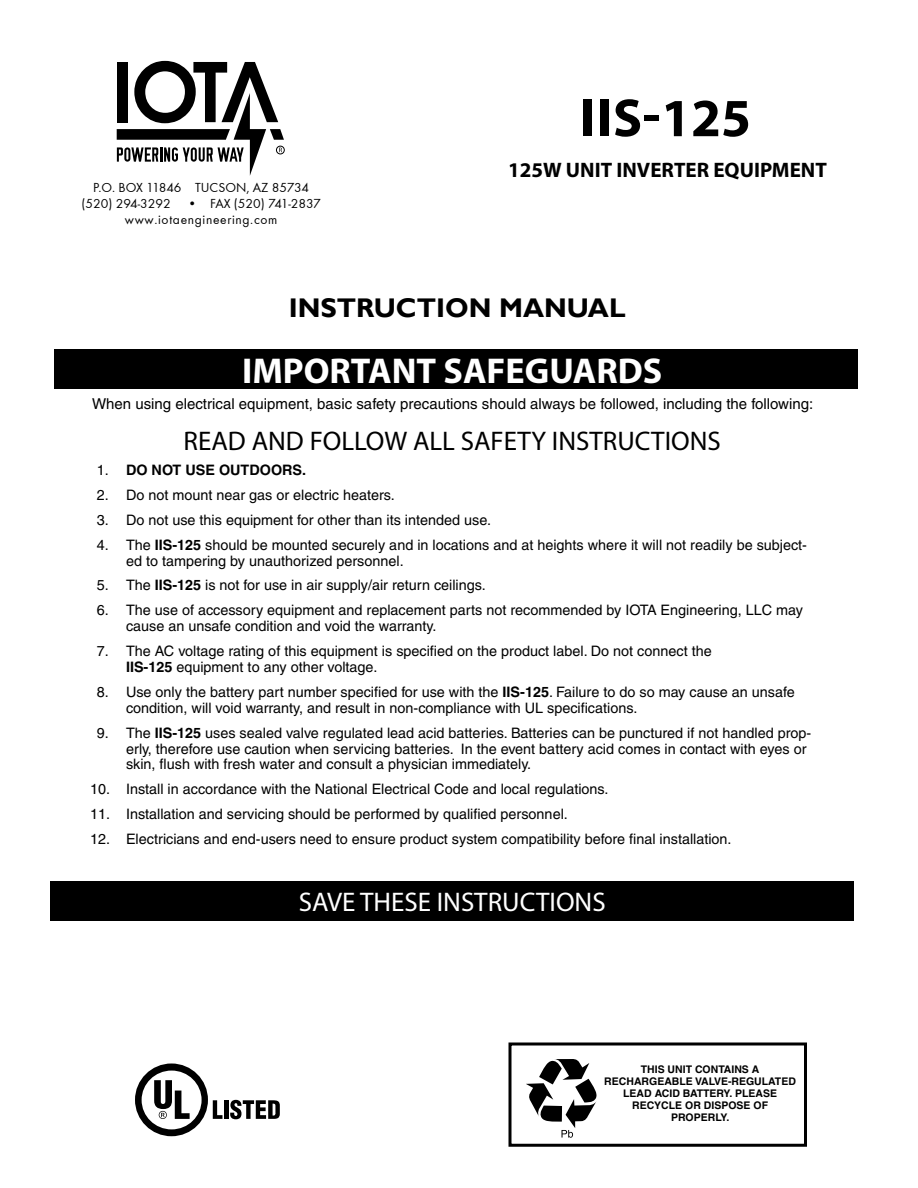
<style>
.page{position:relative;width:918px;height:1188px;background:#fff}
.page>*{position:absolute;margin:0;border:0;box-sizing:border-box;transform-origin:0 0}
.t1{font:700 54px "Myriad Pro";letter-spacing:.01em;color:#000}
.t2{font:700 36px "Myriad Pro";color:#fff}
.t3{font:27px "Myriad Pro";color:#000}
.t4{font:27px "Myriad Pro";color:#fff}
.t5{font:700 27px "Gill Sans";color:#000}
.t6{font:700 21px "Myriad Pro";color:#000}
.t7{font:15px "Helvetica";color:#000}
.t8{font:14.4px/15.9px "Helvetica";color:#000}
.t9{font:700 14.4px "Helvetica";color:#000}
.t10{font:13.5px/16.2px "Futura";color:#000;text-align:center}
.t11{font:700 10.5px/12px "Helvetica";color:#000;text-align:center}
.s1{font-weight:400}
.s2{font-weight:700}
</style>
<div class="page">
<div style="left:50px;top:881px;width:804px;height:40px;background:#000"></div>
<div style="left:54px;top:350px;width:803px;height:39px;background:#000"></div>
<div style="left:508px;top:1042px;width:299px;height:105px;border:3px solid #000"></div>
<svg style="left:526px;top:1059px;width:71px;height:79px"></svg>
<div style="left:224px;top:1100px;width:5px;height:19px;background:#000"></div>
<svg style="left:230px;top:1100px;width:50px;height:19px"></svg>
<svg style="left:135px;top:1064px;width:87px;height:72px"></svg>
<div style="left:276px;top:146px;width:9px;height:8px;border:1px solid #000;border-radius:50%"></div>
<svg style="left:117px;top:61px;width:167px;height:115px"></svg>
<p class="t10" style="left:81px;top:179px;width:241px">P.O. BOX 11846 TUCSON, AZ 85734 (520) 294-3292 • FAX (520) 741-2837 www.iotaengineering.com</p>
<h1 class="t1" style="left:580px;top:83px;width:173px">IIS-125</h1>
<h3 class="t6" style="left:508px;top:156px;width:320px">125W UNIT INVERTER EQUIPMENT</h3>
<h3 class="t5" style="left:289px;top:292px;width:338px">INSTRUCTION MANUAL</h3>
<h2 class="t2" style="left:242px;top:347px;width:422px">IMPORTANT SAFEGUARDS</h2>
<p class="t7" style="left:92px;top:395px;width:723px">When using electrical equipment, basic safety precautions should always be followed, including the following:</p>
<h3 class="t3" style="left:184px;top:424px;width:539px">READ AND FOLLOW ALL SAFETY INSTRUCTIONS</h3>
<p class="t9" style="left:97px;top:461px;width:211px"><span class="s1">1.</span> DO NOT USE OUTDOORS.</p>
<p class="t8" style="left:97px;top:487px;width:300px">2. Do not mount near gas or electric heaters.</p>
<p class="t8" style="left:97px;top:512px;width:396px">3. Do not use this equipment for other than its intended use.</p>
<p class="t8" style="left:126px;top:537px;width:683px;text-indent:-29px">4. The <span class="s2">IIS-125</span> should be mounted securely and in locations and at heights where it will not readily be subject&shy;ed to tampering by unauthorized personnel.</p>
<p class="t8" style="left:97px;top:577px;width:391px">5. The <span class="s2">IIS-125</span> is not for use in air supply/air return ceilings.</p>
<p class="t8" style="left:126px;top:602px;width:678px;text-indent:-29px">6. The use of accessory equipment and replacement parts not recommended by IOTA Engineering, LLC may cause an unsafe condition and void the warranty.</p>
<p class="t8" style="left:126px;top:643px;width:587px;text-indent:-29px">7. The AC voltage rating of this equipment is specified on the product label. Do not connect the<br><span class="s2">IIS-125</span> equipment to any other voltage.</p>
<p class="t8" style="left:126px;top:684px;width:670px;text-indent:-29px">8. Use only the battery part number specified for use with the <span class="s2">IIS-125</span>. Failure to do so may cause an unsafe condition, will void warranty, and result in non-compliance with UL specifications.</p>
<p class="t8" style="left:126px;top:725px;width:687px;text-indent:-29px">9. The <span class="s2">IIS-125</span> uses sealed valve regulated lead acid batteries. Batteries can be punctured if not handled prop&shy;erly, therefore use caution when servicing batteries. In the event battery acid comes in contact with eyes or skin, flush with fresh water and consult a physician immediately.</p>
<p class="t8" style="left:90px;top:781px;width:520px">10. Install in accordance with the National Electrical Code and local regulations.</p>
<p class="t8" style="left:90px;top:806px;width:479px">11. Installation and servicing should be performed by qualified personnel.</p>
<p class="t8" style="left:90px;top:831px;width:643px">12. Electricians and end-users need to ensure product system compatibility before final installation.</p>
<h3 class="t4" style="left:299px;top:885px;width:308px">SAVE THESE INSTRUCTIONS</h3>
<p class="t11" style="left:604px;top:1063px;width:193px">THIS UNIT CONTAINS A<br>RECHARGEABLE VALVE-REGULATED<br>LEAD ACID BATTERY. PLEASE<br>RECYCLE OR DISPOSE OF<br>PROPERLY.</p>
</div>
